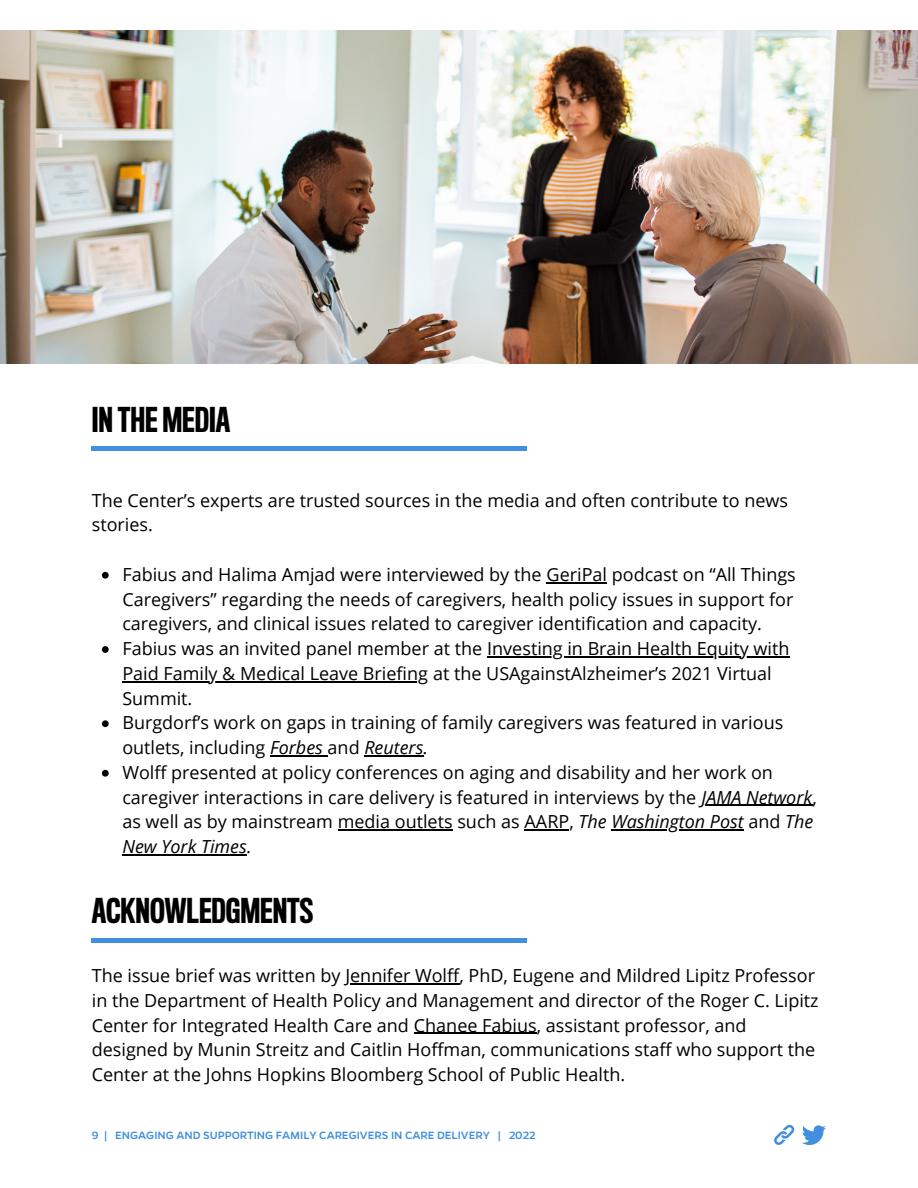
<style>
.page{position:relative;width:918px;height:1188px;background:#fff}
.page>*{position:absolute;margin:0;border:0;box-sizing:border-box;transform-origin:0 0}
.t1{font:500 31.5px "Titling Gothic FB Comp";color:#000}
.t2{font:18px/24.8px "Open Sans";color:#000}
.t3{font:500 12px "Gentona";color:#418fde}
.s1{font-style:italic}
</style>
<div class="page">
<img style="left:0;top:30px;width:918px;height:333px">
<hr style="left:92px;top:447px;width:435px;height:4px;background:#418fde">
<hr style="left:92px;top:939px;width:435px;height:4px;background:#418fde">
<svg style="left:102px;top:572px;width:7px;height:7px"></svg>
<hr style="left:547px;top:582px;width:60px;height:1px;background:#000">
<svg style="left:102px;top:646px;width:7px;height:7px"></svg>
<hr style="left:487px;top:656px;width:303px;height:1px;background:#000">
<hr style="left:122px;top:681px;width:306px;height:1px;background:#000">
<svg style="left:102px;top:720px;width:7px;height:7px"></svg>
<hr style="left:270px;top:755px;width:58px;height:1px;background:#000">
<hr style="left:364px;top:755px;width:59px;height:1px;background:#000">
<svg style="left:102px;top:770px;width:7px;height:7px"></svg>
<hr style="left:702px;top:805px;width:110px;height:1px;background:#000">
<hr style="left:338px;top:829px;width:115px;height:2px;background:#000">
<hr style="left:525px;top:829px;width:44px;height:2px;background:#000">
<hr style="left:611px;top:829px;width:133px;height:2px;background:#000">
<hr style="left:122px;top:854px;width:125px;height:1px;background:#000">
<svg style="left:774px;top:1125px;width:20px;height:20px"></svg>
<svg style="left:802px;top:1125px;width:24px;height:20px"></svg>
<hr style="left:345px;top:983px;width:114px;height:1px;background:#000">
<hr style="left:414px;top:1033px;width:123px;height:1px;background:#000">
<p class="t1" style="left:92px;top:407px;width:140px">IN THEMEDIA</p>
<p class="t2" style="left:92px;top:487px;width:698px">The Center’s experts are trusted sources in the media and often contribute to news stories.</p>
<p class="t2" style="left:122px;top:562px;width:675px">Fabius and Halima Amjad were interviewed by the GeriPal podcast on “All Things<br>Caregivers” regarding the needs of caregivers, health policy issues in support for caregivers, and clinical issues related to caregiver identification and capacity.</p>
<p class="t2" style="left:122px;top:636px;width:669px">Fabius was an invited panel member at the Investing in Brain Health Equity with<br>Paid Family &amp; Medical Leave Briefing at the USAgainstAlzheimer’s 2021 Virtual<br>Summit.</p>
<p class="t2" style="left:122px;top:710px;width:662px">Burgdorf’s work on gaps in training of family caregivers was featured in various outlets, including <span class="s1">Forbes</span> and <span class="s1">Reuters.</span></p>
<p class="t2" style="left:122px;top:760px;width:696px">Wolff presented at policy conferences on aging and disability and her work on caregiver interactions in care delivery is featured in interviews by the <span class="s1">JAMA Network</span>, as well as by mainstream media outlets such as AARP, <span class="s1">The Washington Post</span> and <span class="s1">The New York Times.</span></p>
<p class="t1" style="left:92px;top:897px;width:223px">ACKNOWLEDGMENTS</p>
<p class="t2" style="left:92px;top:963px;width:728px">The issue brief was written by Jennifer Wolff, PhD, Eugene and Mildred Lipitz Professor in the Department of Health Policy and Management and director of the Roger C. Lipitz Center for Integrated Health Care and Chanee Fabius, assistant professor, and designed by Munin Streitz and Caitlin Hoffman, communications staff who support the Center at the Johns Hopkins Bloomberg School of Public Health.</p>
<p class="t3" style="left:92px;top:1127px;width:445px">9 | ENGAGING AND SUPPORTING FAMILY CAREGIVERS IN CARE DELIVERY | 2022</p>
</div>
